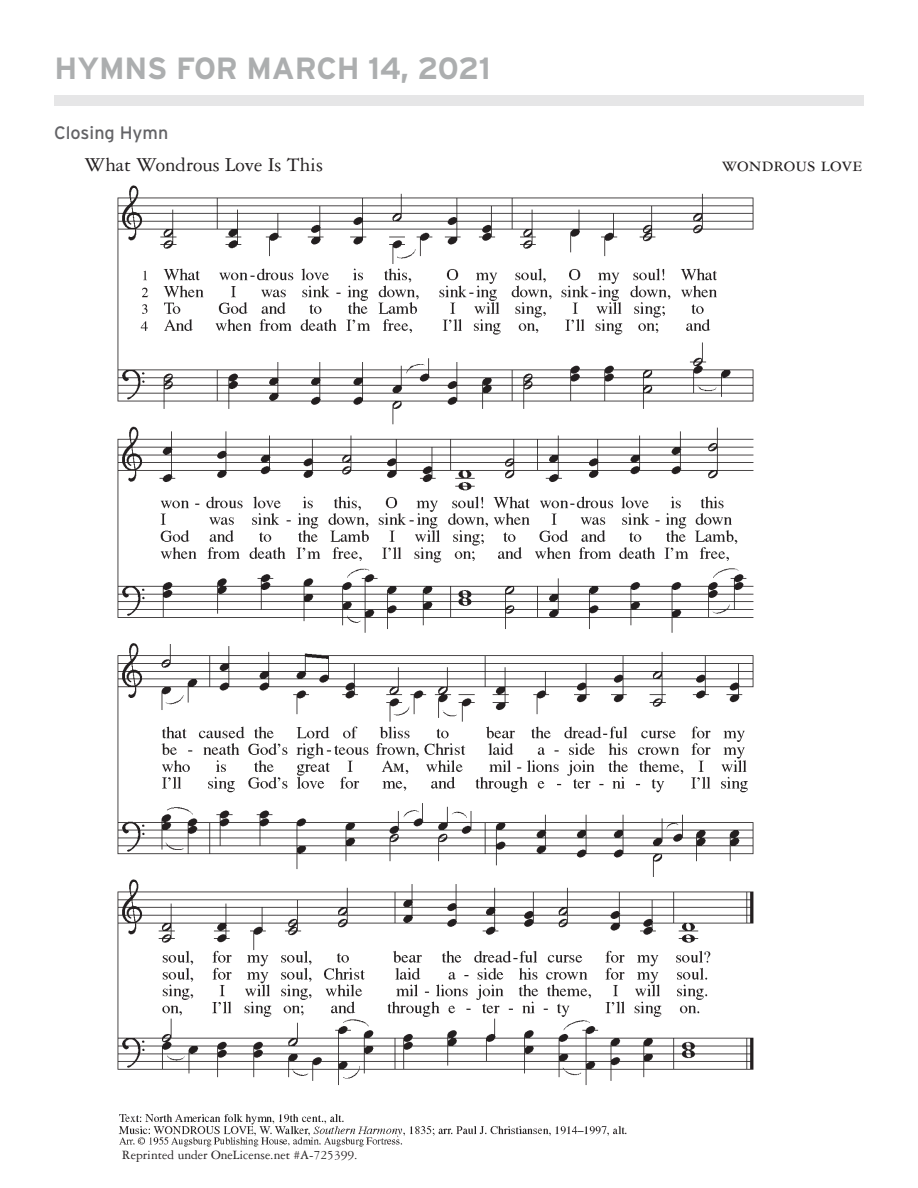
<style>
.page{position:relative;width:918px;height:1188px;background:#fff}
.page>*{position:absolute;margin:0;border:0;box-sizing:border-box;transform-origin:0 0}
.Header_1{font:700 30.6px "Interstate";letter-spacing:-.005em;color:#acaeaf}
.Header_2{font:21px "Garamond 3 LT Std";color:#231f20}
.Header_2-2{font:18px "Interstate";color:#636366}
.t1{font:13.5px "Garamond 3 LT Std";color:#231f20}
</style>
<div class="page">
<div style="left:55px;top:95px;width:809px;height:11px;background:#e6e6e7"></div>
<img style="left:117px;top:185px;width:637px;height:962px">
<p class="Header_1" style="left:55px;top:51px;width:437px">HYMNS FOR MARCH 14, 2021</p>
<p class="Header_2-2" style="left:54px;top:123px;width:116px">Closing Hymn</p>
<p class="Header_2" style="left:84px;top:153px;width:240px">What Wondrous Love Is This</p>
<p class="Header_2" style="left:722px;top:153px;width:142px">wondrous love</p>
<p class="t1" style="left:122px;top:1148px;width:237px">Reprinted under OneLicense.net #A-725399.</p>
</div>
